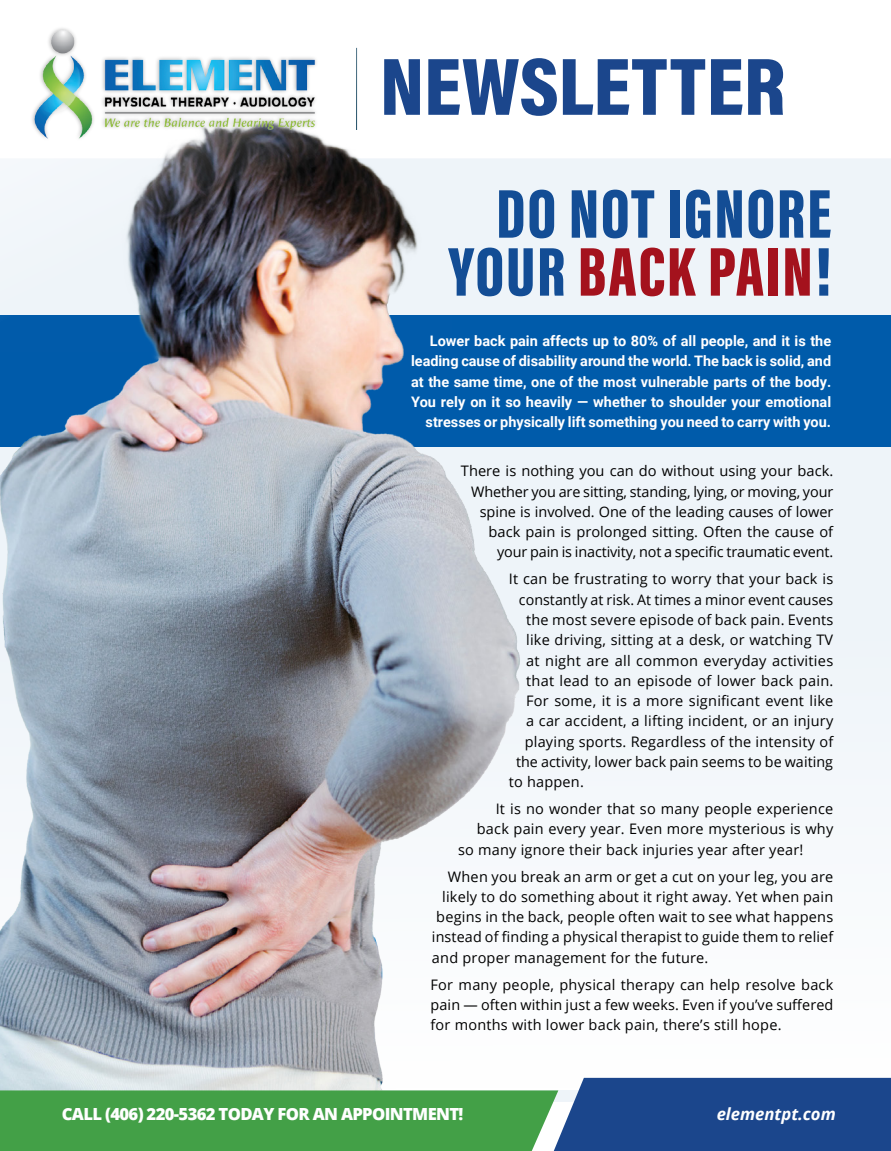
<style>
.page{position:relative;width:891px;height:1151px;background:#fff}
.page>*{position:absolute;margin:0;border:0;box-sizing:border-box;transform-origin:0 0}
.t1{font:900 82.35px "Acumin Pro Cond";color:#1b468c}
.t2{font:900 70.88px/57.8px "Acumin Pro Extra Cond";letter-spacing:.025em;color:#134d95;text-align:right}
.t3{font:800 16.65px "Open Sans";letter-spacing:-.04em;color:#fff}
.t4{font:italic 700 16.65px "Open Sans";color:#fff}
.t5{font:14.4px/20.2px "Open Sans";letter-spacing:.015em;color:#000;text-align:justify}
.t6{font:700 14.4px/20.2px "Roboto";color:#fff;text-align:right}
.t7{font:14.4px/20.2px "Open Sans";letter-spacing:-.005em;color:#000;text-align:right}
.s1{color:#a4121d}
</style>
<div class="page">
<div style="left:557px;top:158px;width:334px;height:460px;background:#eef4f9"></div>
<div style="left:0;top:315px;width:891px;height:131px;background:#005baa"></div>
<div style="left:0;top:618px;width:891px;height:472px;background:#f6f9fb"></div>
<img style="left:0;top:158px;width:557px;height:919px">
<hr style="left:0;top:572px;width:1px;height:578px;background:#000;opacity:.28">
<img style="left:0;top:47px;width:452px;height:304px">
<div style="left:30px;top:26px;width:289px;height:115px;background:#fff"></div>
<img style="left:32px;top:28px;width:287px;height:114px">
<svg style="left:0;top:1077px;width:891px;height:73px;background:#4c8b78"></svg>
<h1 class="t1" style="left:380px;top:33px;width:407px">NEWSLETTER</h1>
<h2 class="t2" style="left:448px;top:184px;width:384px">DO NOT IGNORE<br>YOUR <span class="s1">BACK PAIN</span>!</h2>
<p class="t6" style="left:411px;top:330px;width:422px">Lower back pain affects up to 80% of all people, and it is the leading cause of disability around the world. The back is solid, and at the same time, one of the most vulnerable parts of the body.<br>You rely on it so heavily — whether to shoulder your emotional stresses or physically lift something you need to carry with you.</p>
<p class="t7" style="left:461px;top:460px;width:374px">There is nothing you can do without using your back.<br>Whether you are sitting, standing, lying, or moving, your spine is involved. One of the leading causes of lower back pain is prolonged sitting. Often the cause of your pain is inactivity, not a specific traumatic event.</p>
<p class="t5" style="left:509px;top:568px;width:326px">It can be frustrating to worry that your back is</p>
<p class="t5" style="left:519px;top:588px;width:316px">constantly at risk. At times a minor event causes</p>
<p class="t5" style="left:526px;top:609px;width:309px">the most severe episode of back pain. Events</p>
<p class="t5" style="left:526px;top:629px;width:309px">like driving, sitting at a desk, or watching TV</p>
<p class="t5" style="left:526px;top:649px;width:309px">at night are all common everyday activities</p>
<p class="t5" style="left:526px;top:670px;width:309px">that lead to an episode of lower back pain.</p>
<p class="t5" style="left:526px;top:690px;width:309px">For some, it is a more significant event like</p>
<p class="t5" style="left:526px;top:710px;width:309px">a car accident, a lifting incident, or an injury</p>
<p class="t5" style="left:525px;top:730px;width:310px">playing sports. Regardless of the intensity of</p>
<p class="t5" style="left:516px;top:751px;width:319px">the activity, lower back pain seems to be waiting</p>
<p class="t5" style="left:509px;top:771px;width:77px">to happen.</p>
<p class="t5" style="left:496px;top:798px;width:339px">It is no wonder that so many people experience</p>
<p class="t5" style="left:477px;top:818px;width:358px">back pain every year. Even more mysterious is why</p>
<p class="t5" style="left:458px;top:838px;width:347px">so many ignore their back injuries year after year!</p>
<p class="t5" style="left:448px;top:865px;width:387px">When you break an arm or get a cut on your leg, you are</p>
<p class="t5" style="left:442px;top:885px;width:393px">likely to do something about it right away. Yet when pain</p>
<p class="t5" style="left:436px;top:906px;width:399px">begins in the back, people often wait to see what happens</p>
<p class="t5" style="left:432px;top:926px;width:403px">instead of finding a physical therapist to guide them to relief</p>
<p class="t5" style="left:432px;top:946px;width:278px">and proper management for the future.</p>
<p class="t5" style="left:431px;top:973px;width:404px">For many people, physical therapy can help resolve back pain — often within just a few weeks. Even if you’ve suffered for months with lower back pain, there’s still hope.</p>
<p class="t3" style="left:62px;top:1100px;width:403px">CALL (406) 220-5362 TODAY FOR AN APPOINTMENT!</p>
<p class="t4" style="left:717px;top:1101px;width:121px">elementpt.com</p>
</div>
